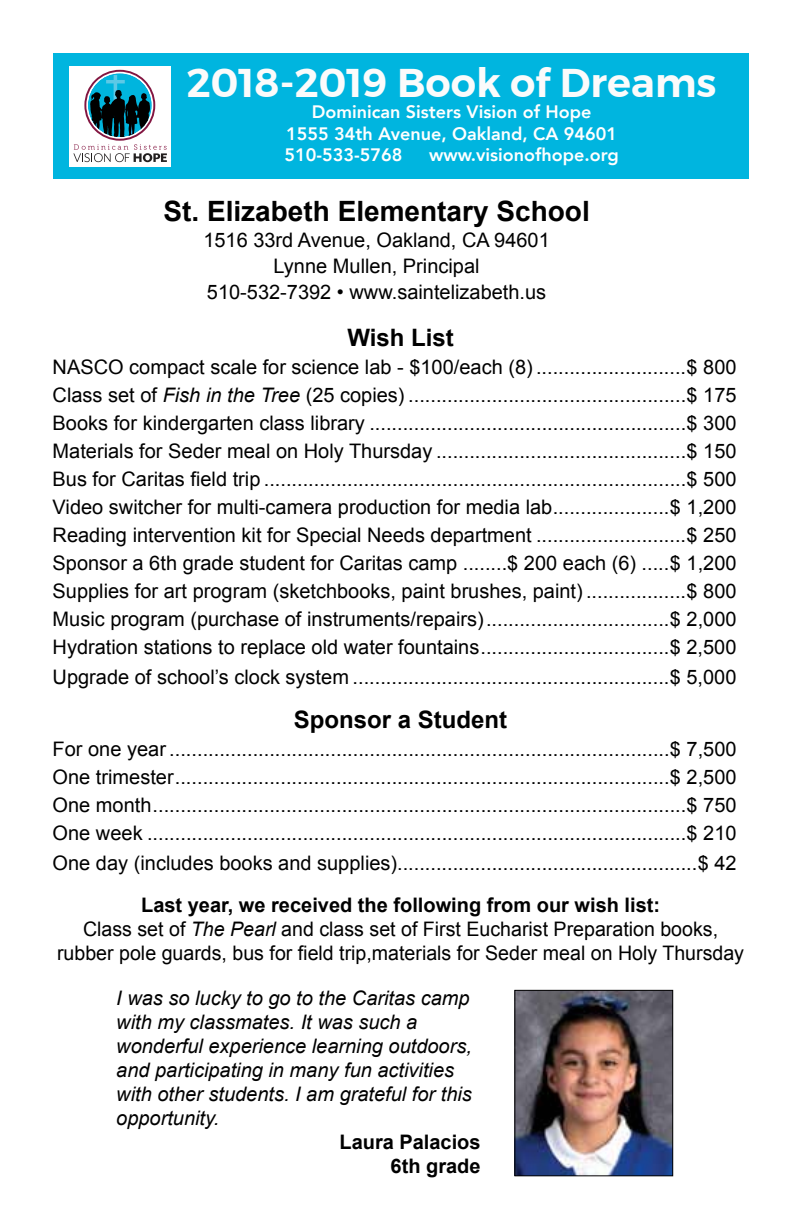
<style>
.page{position:relative;width:792px;height:1224px;background:#fff}
.page>*{position:absolute;margin:0;border:0;box-sizing:border-box;transform-origin:0 0}
.t1{font:600 40px "Montserrat";color:#fbfbfb}
.t2{font:700 28px "Arial";color:#000}
.t3{font:700 24px "Arial";color:#000}
.t4{font:20px/28px "Arial";color:#000;text-align:center}
.t5{font:italic 20px/24px "Arial";color:#000}
.t6{font:700 20px/24px "Arial";color:#000;text-align:right}
.t7{font:800 18px/21.6px "Avenir";color:#fff}
.s1{font-style:italic}
.s2{font-weight:700}
</style>
<div class="page">
<div style="left:53px;top:53px;width:696px;height:126px;background:#00b5df"></div>
<div style="left:69px;top:66px;width:102px;height:100px;background:#fff"></div>
<svg style="left:73px;top:70px;width:94px;height:92px"></svg>
<img style="left:516px;top:992px;width:155px;height:182px">
<div style="left:514px;top:990px;width:159px;height:186px;border:1px solid #000"></div>
<h1 class="t1" style="left:187px;top:51px;width:531px">2018-2019 Book of Dreams</h1>
<p class="t7" style="left:285px;top:101px;width:334px;text-indent:27px">Dominican Sisters Vision of Hope<br>1555 34th Avenue, Oakland, CA 94601<br>510-533-5768</p>
<p class="t7" style="left:429px;top:144px;width:191px">www.visionofhope.org</p>
<h2 class="t2" style="left:163px;top:193px;width:428px">St. Elizabeth Elementary School</h2>
<p class="t4" style="left:203px;top:227px;width:348px;line-height:26px">1516 33rd Avenue, Oakland, CA 94601<br>Lynne Mullen, Principal<br>510-532-7392 • www.saintelizabeth.us</p>
<p class="t3" style="left:347px;top:322px;width:108px">Wish List</p>
<p class="t4" style="left:53px;top:354px;width:686px;text-align:justify">NASCO compact scale for science lab - $100/each (8) ...........................$ 800<br>Class set of <span class="s1">Fish in the Tree</span> (25 copies) ..................................................$ 175<br>Books for kindergarten class library .........................................................$ 300<br>Materials for Seder meal on Holy Thursday .............................................$ 150<br>Bus for Caritas field trip ............................................................................$ 500<br>Video switcher for multi-camera production for media lab.....................$ 1,200<br>Reading intervention kit for Special Needs department ...........................$ 250<br>Sponsor a 6th grade student for Caritas camp ........$ 200 each (6) .....$ 1,200<br>Supplies for art program (sketchbooks, paint brushes, paint) ..................$ 800<br>Music program (purchase of instruments/repairs).................................$ 2,000<br>Hydration stations to replace old water fountains..................................$ 2,500</p>
<p class="t4" style="left:53px;top:664px;width:685px">Upgrade of school’s clock system .........................................................$ 5,000</p>
<p class="t3" style="left:294px;top:704px;width:215px">Sponsor a Student</p>
<p class="t4" style="left:53px;top:736px;width:686px;text-align:justify">For one year ..........................................................................................$ 7,500<br>One trimester.........................................................................................$ 2,500<br>One month................................................................................................$ 750<br>One week .................................................................................................$ 210</p>
<p class="t4" style="left:53px;top:850px;width:685px">One day (includes books and supplies)......................................................$ 42</p>
<p class="t4" style="left:57px;top:894px;width:688px;line-height:24px"><span class="s2">Last year, we received the following from our wish list:<br></span>Class set of <span class="s1">The Pearl</span> and class set of First Eucharist Preparation books, rubber pole guards, bus for field trip,materials for Seder meal on Holy Thursday</p>
<p class="t5" style="left:116px;top:986px;width:357px">I was so lucky to go to the Caritas camp with my classmates. It was such a wonderful experience learning outdoors, and participating in many fun activities with other students. I am grateful for this opportunity.</p>
<p class="t6" style="left:339px;top:1130px;width:143px">Laura Palacios<br>6th grade</p>
</div>
